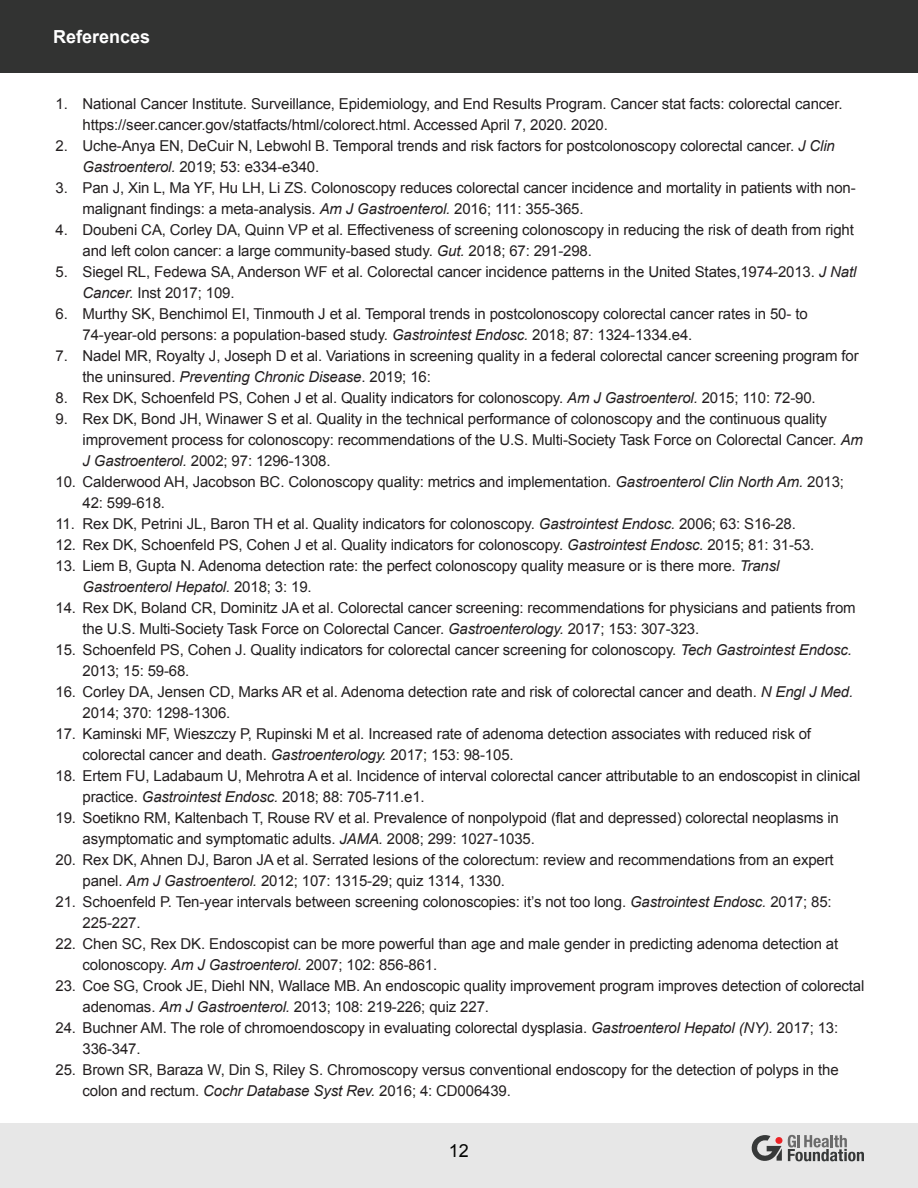
<style>
.page{position:relative;width:918px;height:1188px;background:#fff}
.page>*{position:absolute;margin:0;border:0;box-sizing:border-box;transform-origin:0 0}
.t1{font:700 18px "Arial";color:#fff}
.t2{font:18px "Arial";color:#040503}
.t3{font:15px/21px "Arial";letter-spacing:-.01em;color:#231f20}
.s1{font-style:italic}
</style>
<div class="page">
<div style="left:0;top:1123px;width:918px;height:65px;background:#e7e7e7"></div>
<div style="left:0;top:0;width:918px;height:72px;background:#323332"></div>
<svg style="left:752px;top:1135px;width:112px;height:26px"></svg>
<p class="t1" style="left:53px;top:25px;width:99px">References</p>
<p class="t3" style="left:82px;top:93px;width:762px;text-indent:-27px">1. National Cancer Institute. Surveillance, Epidemiology, and End Results Program. Cancer stat facts: colorectal cancer. https://seer.cancer.gov/statfacts/html/colorect.html. Accessed April 7, 2020. 2020.</p>
<p class="t3" style="left:82px;top:135px;width:754px;text-indent:-27px">2. Uche-Anya EN, DeCuir N, Lebwohl B. Temporal trends and risk factors for postcolonoscopy colorectal cancer. <span class="s1">J Clin<br>Gastroenterol.</span> 2019; 53: e334-e340.</p>
<p class="t3" style="left:82px;top:177px;width:775px;text-indent:-27px">3. Pan J, Xin L, Ma YF, Hu LH, Li ZS. Colonoscopy reduces colorectal cancer incidence and mortality in patients with non&shy;malignant findings: a meta-analysis. <span class="s1">Am J Gastroenterol.</span> 2016; 111: 355-365.</p>
<p class="t3" style="left:82px;top:219px;width:773px;text-indent:-27px">4. Doubeni CA, Corley DA, Quinn VP et al. Effectiveness of screening colonoscopy in reducing the risk of death from right and left colon cancer: a large community-based study. <span class="s1">Gut.</span> 2018; 67: 291-298.</p>
<p class="t3" style="left:82px;top:261px;width:776px;text-indent:-27px">5. Siegel RL, Fedewa SA, Anderson WF et al. Colorectal cancer incidence patterns in the United States,1974-2013. <span class="s1">J Natl<br>Cancer.</span> Inst 2017; 109.</p>
<p class="t3" style="left:82px;top:303px;width:727px;text-indent:-27px">6. Murthy SK, Benchimol EI, Tinmouth J et al. Temporal trends in postcolonoscopy colorectal cancer rates in 50- to<br>74-year-old persons: a population-based study. <span class="s1">Gastrointest Endosc.</span> 2018; 87: 1324-1334.e4.</p>
<p class="t3" style="left:82px;top:345px;width:778px;text-indent:-27px">7. Nadel MR, Royalty J, Joseph D et al. Variations in screening quality in a federal colorectal cancer screening program for the uninsured. <span class="s1">Preventing Chronic Disease</span>. 2019; 16:</p>
<p class="t3" style="left:56px;top:387px;width:762px">8. Rex DK, Schoenfeld PS, Cohen J et al. Quality indicators for colonoscopy. <span class="s1">Am J Gastroenterol.</span> 2015; 110: 72-90.</p>
<p class="t3" style="left:82px;top:408px;width:782px;text-indent:-27px">9. Rex DK, Bond JH, Winawer S et al. Quality in the technical performance of colonoscopy and the continuous quality improvement process for colonoscopy: recommendations of the U.S. Multi-Society Task Force on Colorectal Cancer. <span class="s1">Am<br>J Gastroenterol.</span> 2002; 97: 1296-1308.</p>
<p class="t3" style="left:82px;top:471px;width:763px;text-indent:-27px">10. Calderwood AH, Jacobson BC. Colonoscopy quality: metrics and implementation. <span class="s1">Gastroenterol Clin North Am.</span> 2013;<br>42: 599-618.</p>
<p class="t3" style="left:56px;top:513px;width:742px">11. Rex DK, Petrini JL, Baron TH et al. Quality indicators for colonoscopy. <span class="s1">Gastrointest Endosc.</span> 2006; 63: S16-28.</p>
<p class="t3" style="left:56px;top:534px;width:760px">12. Rex DK, Schoenfeld PS, Cohen J et al. Quality indicators for colonoscopy. <span class="s1">Gastrointest Endosc.</span> 2015; 81: 31-53.</p>
<p class="t3" style="left:82px;top:555px;width:698px;text-indent:-27px">13. Liem B, Gupta N. Adenoma detection rate: the perfect colonoscopy quality measure or is there more. <span class="s1">Transl<br>Gastroenterol Hepatol.</span> 2018; 3: 19.</p>
<p class="t3" style="left:82px;top:597px;width:775px;text-indent:-27px">14. Rex DK, Boland CR, Dominitz JA et al. Colorectal cancer screening: recommendations for physicians and patients from the U.S. Multi-Society Task Force on Colorectal Cancer. <span class="s1">Gastroenterology.</span> 2017; 153: 307-323.</p>
<p class="t3" style="left:83px;top:639px;width:771px;text-indent:-27px">15. Schoenfeld PS, Cohen J. Quality indicators for colorectal cancer screening for colonoscopy. <span class="s1">Tech Gastrointest Endosc.<br></span>2013; 15: 59-68.</p>
<p class="t3" style="left:83px;top:681px;width:772px;text-indent:-27px">16. Corley DA, Jensen CD, Marks AR et al. Adenoma detection rate and risk of colorectal cancer and death. <span class="s1">N Engl J Med.<br></span>2014; 370: 1298-1306.</p>
<p class="t3" style="left:83px;top:723px;width:730px;text-indent:-27px">17. Kaminski MF, Wieszczy P, Rupinski M et al. Increased rate of adenoma detection associates with reduced risk of colorectal cancer and death. <span class="s1">Gastroenterology.</span> 2017; 153: 98-105.</p>
<p class="t3" style="left:83px;top:765px;width:780px;text-indent:-27px">18. Ertem FU, Ladabaum U, Mehrotra A et al. Incidence of interval colorectal cancer attributable to an endoscopist in clinical practice. <span class="s1">Gastrointest Endosc.</span> 2018; 88: 705-711.e1.</p>
<p class="t3" style="left:83px;top:807px;width:758px;text-indent:-27px">19. Soetikno RM, Kaltenbach T, Rouse RV et al. Prevalence of nonpolypoid (flat and depressed) colorectal neoplasms in asymptomatic and symptomatic adults. <span class="s1">JAMA.</span> 2008; 299: 1027-1035.</p>
<p class="t3" style="left:83px;top:849px;width:753px;text-indent:-27px">20. Rex DK, Ahnen DJ, Baron JA et al. Serrated lesions of the colorectum: review and recommendations from an expert panel. <span class="s1">Am J Gastroenterol.</span> 2012; 107: 1315-29; quiz 1314, 1330.</p>
<p class="t3" style="left:83px;top:891px;width:751px;text-indent:-27px">21. Schoenfeld P. Ten-year intervals between screening colonoscopies: it’s not too long. <span class="s1">Gastrointest Endosc.</span> 2017; 85:<br>225-227.</p>
<p class="t3" style="left:83px;top:933px;width:757px;text-indent:-27px">22. Chen SC, Rex DK. Endoscopist can be more powerful than age and male gender in predicting adenoma detection at colonoscopy. <span class="s1">Am J Gastroenterol.</span> 2007; 102: 856-861.</p>
<p class="t3" style="left:83px;top:975px;width:783px;text-indent:-27px">23. Coe SG, Crook JE, Diehl NN, Wallace MB. An endoscopic quality improvement program improves detection of colorectal adenomas. <span class="s1">Am J Gastroenterol.</span> 2013; 108: 219-226; quiz 227.</p>
<p class="t3" style="left:83px;top:1017px;width:757px;text-indent:-27px">24. Buchner AM. The role of chromoendoscopy in evaluating colorectal dysplasia. <span class="s1">Gastroenterol Hepatol (NY).</span> 2017; 13:<br>336-347.</p>
<p class="t3" style="left:83px;top:1059px;width:758px;text-indent:-27px">25. Brown SR, Baraza W, Din S, Riley S. Chromoscopy versus conventional endoscopy for the detection of polyps in the colon and rectum. <span class="s1">Cochr Database Syst Rev.</span> 2016; 4: CD006439.</p>
<p class="t2" style="left:449px;top:1139px;width:22px">12</p>
</div>
